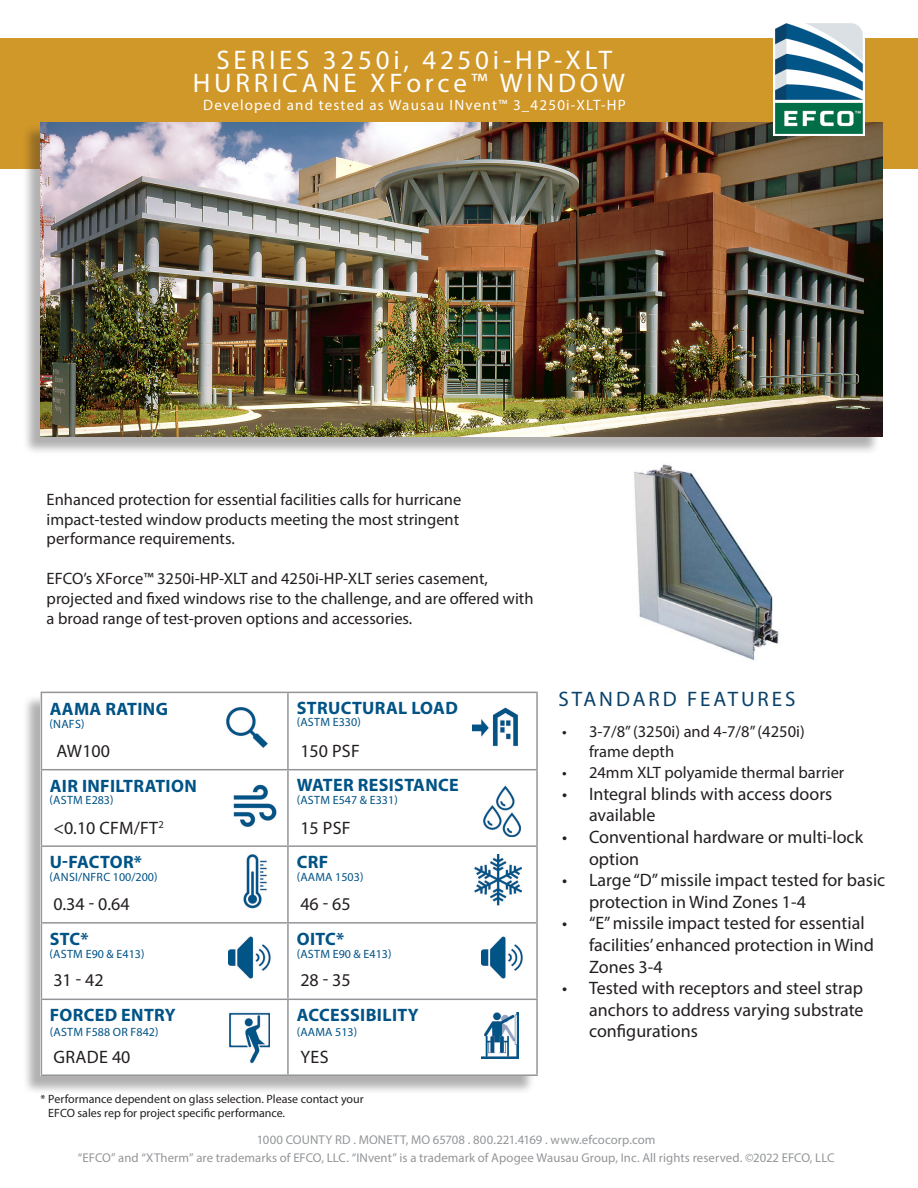
<style>
.page{position:relative;width:918px;height:1188px;background:#fff}
.page>*{position:absolute;margin:0;border:0;box-sizing:border-box;transform-origin:0 0}
.t1{font:27px/23.4px "Myriad Pro";letter-spacing:.14em;color:#fff;text-align:center}
.t2{font:21px "Myriad Pro";letter-spacing:.14em;color:#094169}
.t3{font:18px/21.6px "Myriad Pro";color:#231f20}
.t4{font:700 18px "Myriad Pro";letter-spacing:.02em;color:#015386}
.t5{font:16.5px/19.8px "Myriad Pro";color:#231f20}
.t6{font:15px "Myriad Pro";letter-spacing:.08em;color:#fff}
.t7{font:12.75px/18px "Myriad Pro";letter-spacing:.005em;color:#939598;text-align:center}
.t8{font:12px "Myriad Pro";letter-spacing:.01em;color:#015386}
.t9{font:12px/14.4px "Myriad Pro";color:#231f20}
.t10{font:10.5px "Myriad Pro";color:#231f20}
</style>
<div class="page">
<div style="left:0;top:38px;width:918px;height:131px;background:#d09729"></div>
<div style="left:22px;top:694px;width:513px;height:401px;background:#231f20;opacity:.35"></div>
<div style="left:41px;top:692px;width:497px;height:384px;background:#fff"></div>
<hr style="left:41px;top:692px;width:247px;height:1px;background:#939598">
<hr style="left:41px;top:693px;width:1px;height:76px;background:#939598">
<hr style="left:288px;top:692px;width:250px;height:1px;background:#939598">
<hr style="left:287px;top:693px;width:2px;height:76px;background:#939598">
<hr style="left:536px;top:693px;width:2px;height:76px;background:#939598">
<hr style="left:41px;top:769px;width:247px;height:1px;background:#939598">
<hr style="left:41px;top:770px;width:1px;height:75px;background:#939598">
<hr style="left:288px;top:769px;width:250px;height:1px;background:#939598">
<hr style="left:287px;top:770px;width:2px;height:75px;background:#939598">
<hr style="left:536px;top:770px;width:2px;height:75px;background:#939598">
<hr style="left:41px;top:845px;width:247px;height:2px;background:#939598">
<hr style="left:41px;top:847px;width:1px;height:75px;background:#939598">
<hr style="left:288px;top:845px;width:250px;height:2px;background:#939598">
<hr style="left:287px;top:847px;width:2px;height:75px;background:#939598">
<hr style="left:536px;top:847px;width:2px;height:75px;background:#939598">
<hr style="left:41px;top:922px;width:247px;height:2px;background:#939598">
<hr style="left:41px;top:924px;width:1px;height:75px;background:#939598">
<hr style="left:288px;top:922px;width:250px;height:2px;background:#939598">
<hr style="left:287px;top:924px;width:2px;height:75px;background:#939598">
<hr style="left:536px;top:924px;width:2px;height:75px;background:#939598">
<hr style="left:41px;top:999px;width:247px;height:1px;background:#939598">
<hr style="left:41px;top:1000px;width:1px;height:74px;background:#939598">
<hr style="left:288px;top:999px;width:250px;height:1px;background:#939598">
<hr style="left:287px;top:1000px;width:2px;height:74px;background:#939598">
<hr style="left:536px;top:1000px;width:2px;height:74px;background:#939598">
<hr style="left:41px;top:1074px;width:247px;height:2px;background:#939598">
<hr style="left:288px;top:1074px;width:250px;height:2px;background:#939598">
<div style="left:22px;top:125px;width:858px;height:331px;background:#231f20;opacity:.35"></div>
<img style="left:41px;top:122px;width:841px;height:315px">
<img style="left:773px;top:23px;width:91px;height:113px">
<img style="left:483px;top:785px;width:38px;height:51px">
<img style="left:233px;top:784px;width:44px;height:43px">
<img style="left:474px;top:855px;width:48px;height:51px">
<img style="left:243px;top:854px;width:24px;height:55px">
<img style="left:229px;top:936px;width:42px;height:43px">
<img style="left:481px;top:936px;width:42px;height:43px">
<img style="left:473px;top:707px;width:45px;height:40px">
<img style="left:226px;top:707px;width:42px;height:41px">
<img style="left:229px;top:1012px;width:41px;height:52px">
<img style="left:481px;top:1012px;width:37px;height:46px">
<img style="left:634px;top:464px;width:145px;height:196px">
<h1 class="t1" style="left:193px;top:48px;width:434px">SERIES 3250i, 4250i-HP-XLT<br>HURRICANE XForce™ WINDOW</h1>
<p class="t6" style="left:203px;top:95px;width:424px">Developed and tested as Wausau INvent™ 3_4250i-XLT-HP</p>
<p class="t5" style="left:47px;top:489px;width:416px">Enhanced protection for essential facilities calls for hurricane impact-tested window products meeting the most stringent performance requirements.</p>
<p class="t5" style="left:47px;top:568px;width:488px">EFCO’s XForce™ 3250i-HP-XLT and 4250i-HP-XLT series casement, projected and fixed windows rise to the challenge, and are offered with a broad range of test-proven options and accessories.</p>
<p class="t4" style="left:50px;top:697px;width:120px">AAMA RATING</p>
<p class="t8" style="left:50px;top:716px;width:37px">(NAFS)</p>
<p class="t4" style="left:297px;top:697px;width:163px">STRUCTURAL LOAD</p>
<p class="t8" style="left:297px;top:715px;width:66px">(ASTM E330)</p>
<p class="t3" style="left:57px;top:740px;width:55px">AW100</p>
<p class="t3" style="left:300px;top:740px;width:61px">150 PSF</p>
<p class="t4" style="left:50px;top:774px;width:149px">AIR INFILTRATION</p>
<p class="t8" style="left:50px;top:792px;width:66px">(ASTM E283)</p>
<p class="t4" style="left:297px;top:773px;width:164px">WATER RESISTANCE</p>
<p class="t8" style="left:297px;top:792px;width:103px">(ASTM E547 &amp; E331)</p>
<p class="t10" style="left:158px;top:818px;width:7px">2</p>
<p class="t3" style="left:53px;top:817px;width:106px">&lt;0.10 CFM/FT</p>
<p class="t3" style="left:300px;top:817px;width:52px">15 PSF</p>
<p class="t4" style="left:50px;top:850px;width:94px">U-FACTOR*</p>
<p class="t8" style="left:50px;top:869px;width:109px">(ANSI/NFRC 100/200)</p>
<p class="t4" style="left:297px;top:850px;width:33px">CRF</p>
<p class="t8" style="left:297px;top:869px;width:68px">(AAMA 1503)</p>
<p class="t3" style="left:53px;top:893px;width:78px">0.34 - 0.64</p>
<p class="t3" style="left:300px;top:893px;width:52px">46 - 65</p>
<p class="t4" style="left:50px;top:927px;width:40px">STC*</p>
<p class="t8" style="left:50px;top:947px;width:96px">(ASTM E90 &amp; E413)</p>
<p class="t4" style="left:297px;top:927px;width:49px">OITC*</p>
<p class="t8" style="left:297px;top:947px;width:96px">(ASTM E90 &amp; E413)</p>
<p class="t3" style="left:53px;top:969px;width:52px">31 - 42</p>
<p class="t3" style="left:300px;top:969px;width:52px">28 - 35</p>
<p class="t4" style="left:50px;top:1003px;width:128px">FORCED ENTRY</p>
<p class="t8" style="left:50px;top:1024px;width:110px">(ASTM F588 OR F842)</p>
<p class="t3" style="left:53px;top:1046px;width:79px">GRADE 40</p>
<p class="t4" style="left:297px;top:1003px;width:123px">ACCESSIBILITY</p>
<p class="t8" style="left:297px;top:1024px;width:62px">(AAMA 513)</p>
<p class="t3" style="left:301px;top:1046px;width:30px">YES</p>
<p class="t9" style="left:48px;top:1091px;width:317px;text-indent:-8px">* Performance dependent on glass selection. Please contact your<br>EFCO sales rep for project specific performance.</p>
<p class="t2" style="left:558px;top:686px;width:239px">STANDARD FEATURES</p>
<p class="t5" style="left:589px;top:721px;width:217px;text-indent:-27px">• 3-7/8” (3250i) and 4-7/8” (4250i) frame depth</p>
<p class="t5" style="left:562px;top:763px;width:284px">• 24mm XLT polyamide thermal barrier</p>
<p class="t3" style="left:589px;top:783px;width:245px;text-indent:-27px">• Integral blinds with access doors available</p>
<p class="t3" style="left:589px;top:826px;width:276px;text-indent:-27px">• Conventional hardware or multi-lock option</p>
<p class="t3" style="left:589px;top:869px;width:298px;text-indent:-27px">• Large “D” missile impact tested for basic protection in Wind Zones 1-4</p>
<p class="t3" style="left:589px;top:912px;width:286px;text-indent:-27px">• “E” missile impact tested for essential facilities’ enhanced protection in Wind<br>Zones 3-4</p>
<p class="t3" style="left:589px;top:977px;width:276px;text-align:justify;text-indent:-27px">• Tested with receptors and steel strap anchors to address varying substrate configurations</p>
<p class="t7" style="left:78px;top:1131px;width:758px">1000 COUNTY RD . MONETT, MO 65708 . 800.221.4169 . www.efcocorp.com<br>“EFCO” and “XTherm” are trademarks of EFCO, LLC. “INvent” is a trademark of Apogee Wausau Group, Inc. All rights reserved. ©2022 EFCO, LLC</p>
</div>
